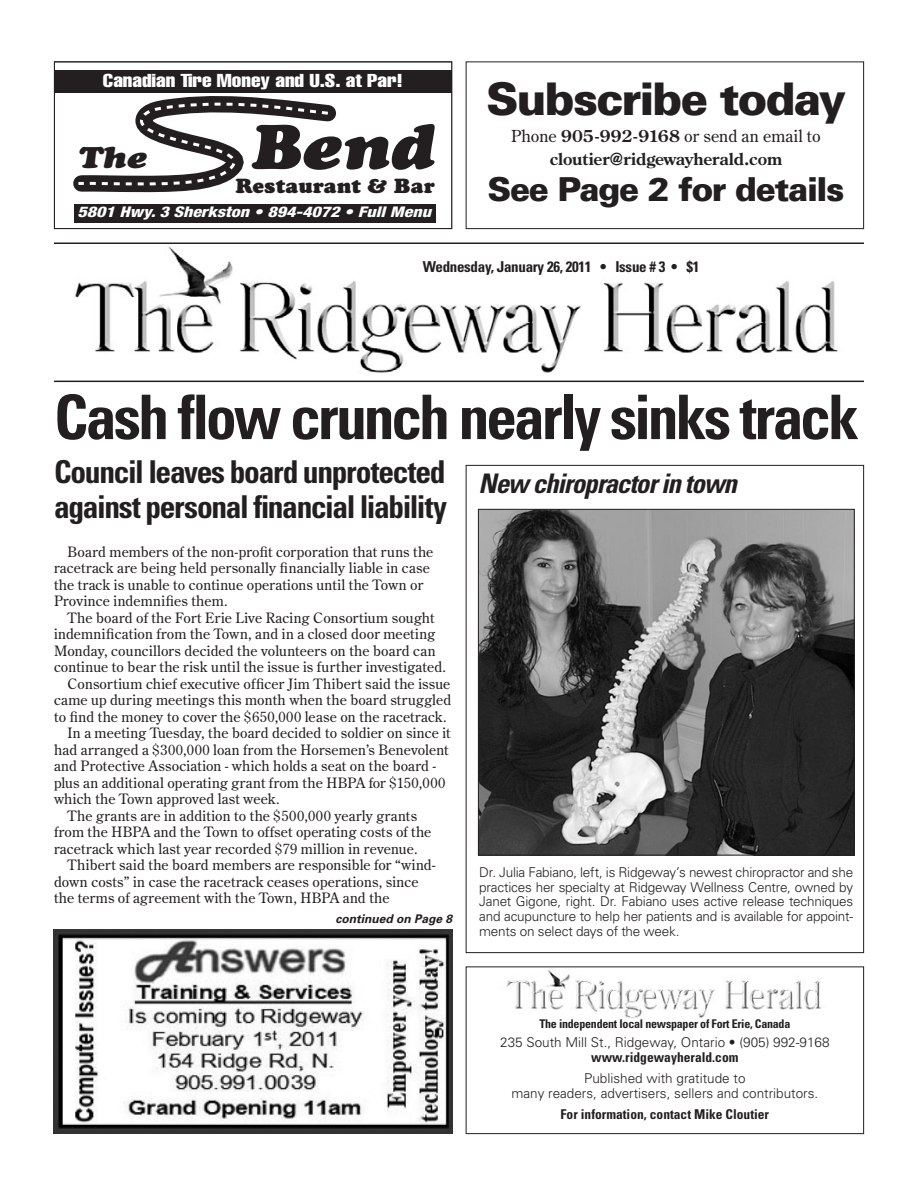
<style>
.page{position:relative;width:918px;height:1188px;background:#fff}
.page>*{position:absolute;margin:0;border:0;box-sizing:border-box;transform-origin:0 0}
.t1{font:italic 66.3px "Cooper Bla D";color:#231f20;scale:1.14 1}
.t2{font:700 condensed 61.5px "Univers";letter-spacing:-.045em;color:#231f20}
.t3{font:900 45px "Univers";letter-spacing:-.045em;color:#231f20}
.t4{font:900 33px "Univers";letter-spacing:-.04em;color:#231f20}
.t5{font:700 condensed 31.5px/34.7px "Univers";letter-spacing:-.04em;color:#231f20}
.t6{font:italic 31.35px "Cooper Bla D";color:#231f20;scale:1.22 1}
.t7{font:italic 700 condensed 27px "Univers";letter-spacing:-.04em;color:#231f20}
.t8{font:condensed 21.45px "Cooper Bla D";color:#231f20;scale:1.22 1}
.t9{font:extra-condensed 18.45px "Helvetica";color:#fff;scale:1.22 1}
.t10{font:700 16.5px/22.5px "Century Old Style";color:#231f20;text-align:center}
.t11{font:700 condensed 15px "Univers";letter-spacing:-.02em;color:#231f20}
.t12{font:italic 800 condensed 14.7px "Helvetica Neue";color:#fff;scale:1.22 1}
.t13{font:14.25px/16.5px "Century Old Style";letter-spacing:.015em;color:#231f20}
.t14{font:300 13.5px/14.9px "Univers";color:#231f20;text-align:center}
.t15{font:700 condensed 13.5px "Univers";color:#231f20}
.t16{font:700 condensed 12px "Univers";letter-spacing:-.02em;color:#231f20}
.t17{font:italic 700 12px "Univers";color:#231f20}
.s1{font-weight:400}
</style>
<div class="page">
<img style="left:54px;top:246px;width:810px;height:135px">
<hr style="left:54px;top:243px;width:810px;height:1px;background:#231f20">
<hr style="left:54px;top:381px;width:810px;height:1px;background:#231f20">
<div style="left:466px;top:62px;width:398px;height:167px;border:1px solid #231f20"></div>
<div style="left:466px;top:966px;width:398px;height:168px;border:1px solid #231f20"></div>
<img style="left:506px;top:969px;width:315px;height:49px">
<div style="left:54px;top:70px;width:398px;height:23px;background:#231f20"></div>
<div style="left:75px;top:204px;width:361px;height:18px;background:#231f20"></div>
<svg style="left:73px;top:96px;width:263px;height:110px"></svg>
<div style="left:54px;top:62px;width:398px;height:167px;border:1px solid #231f20"></div>
<img style="left:480px;top:511px;width:373px;height:342px">
<div style="left:478px;top:509px;width:377px;height:346px;border:1px solid #231f20"></div>
<img style="left:54px;top:929px;width:398px;height:205px">
<p class="t9" style="left:103px;top:74px;width:247px">Canadian Tire Money and U.S. at Par!</p>
<h1 class="t1" style="left:251px;top:107px;width:163px">Bend</h1>
<h3 class="t8" style="left:235px;top:178px;width:165px">Restaurant &amp; Bar</h3>
<p class="t12" style="left:77px;top:207px;width:292px">5801 Hwy. 3 Sherkston • 894-4072 • Full Menu</p>
<h3 class="t6" style="left:78px;top:139px;width:58px">The</h3>
<h3 class="t3" style="left:486px;top:83px;width:362px">Subscribe today</h3>
<p class="t10" style="left:511px;top:127px;width:311px"><span class="s1">Phone</span> 905-992-9168 <span class="s1">or send an email to </span>cloutier@ridgewayherald.com</p>
<h3 class="t4" style="left:488px;top:177px;width:359px">See Page 2 for details</h3>
<p class="t11" style="left:423px;top:262px;width:278px">Wednesday, January 26, 2011 • Issue # 3 • $1</p>
<h2 class="t2" style="left:54px;top:395px;width:807px">Cash flow crunch nearly sinks track</h2>
<h3 class="t5" style="left:54px;top:458px;width:395px">Council leaves board unprotected against personal financial liability</h3>
<h3 class="t7" style="left:479px;top:474px;width:260px">New chiropractor in town</h3>
<p class="t13" style="left:54px;top:544px;width:381px;text-indent:13px">Board members of the non-profit corporation that runs the racetrack are being held personally financially liable in case the track is unable to continue operations until the Town or Province indemnifies them.</p>
<p class="t13" style="left:68px;top:610px;width:369px">The board of the Fort Erie Live Racing Consortium sought</p>
<p class="t13" style="left:54px;top:627px;width:383px">indemnification from the Town, and in a closed door meeting</p>
<p class="t13" style="left:54px;top:643px;width:383px">Monday, councillors decided the volunteers on the board can</p>
<p class="t13" style="left:54px;top:660px;width:394px">continue to bear the risk until the issue is further investigated.</p>
<p class="t13" style="left:68px;top:676px;width:384px">Consortium chief executive officer Jim Thibert said the issue</p>
<p class="t13" style="left:54px;top:693px;width:399px">came up during meetings this month when the board struggled</p>
<p class="t13" style="left:54px;top:709px;width:394px">to find the money to cover the $650,000 lease on the racetrack.</p>
<p class="t13" style="left:68px;top:726px;width:385px">In a meeting Tuesday, the board decided to soldier on since it</p>
<p class="t13" style="left:54px;top:742px;width:396px">had arranged a $300,000 loan from the Horsemen’s Benevolent</p>
<p class="t13" style="left:54px;top:759px;width:384px">and Protective Association - which holds a seat on the board -</p>
<p class="t13" style="left:54px;top:775px;width:393px">plus an additional operating grant from the HBPA for $150,000</p>
<p class="t13" style="left:54px;top:792px;width:227px">which the Town approved last week.</p>
<p class="t13" style="left:68px;top:808px;width:351px">The grants are in addition to the $500,000 yearly grants</p>
<p class="t13" style="left:54px;top:825px;width:379px">from the HBPA and the Town to offset operating costs of the</p>
<p class="t13" style="left:54px;top:841px;width:365px">racetrack which last year recorded $79 million in revenue.</p>
<p class="t13" style="left:68px;top:858px;width:370px">Thibert said the board members are responsible for “wind-</p>
<p class="t13" style="left:54px;top:874px;width:366px">down costs” in case the racetrack ceases operations, since</p>
<p class="t13" style="left:54px;top:891px;width:337px">the terms of agreement with the Town, HBPA and the</p>
<p class="t17" style="left:336px;top:915px;width:118px">continued on Page 8</p>
<p class="t14" style="left:479px;top:866px;width:376px;text-align:justify">Dr. Julia Fabiano, left, is Ridgeway’s newest chiropractor and she practices her specialty at Ridgeway Wellness Centre, owned by Janet Gigone, right. Dr. Fabiano uses active release techniques and acupuncture to help her patients and is available for appoint&shy;ments on select days of the week.</p>
<p class="t16" style="left:539px;top:1019px;width:253px">The independent local newspaper of Fort Erie, Canada</p>
<p class="t14" style="left:500px;top:1036px;width:331px">235 South Mill St., Ridgeway, Ontario • (905) 992-9168</p>
<p class="t15" style="left:591px;top:1052px;width:149px">www.ridgewayherald.com</p>
<p class="t14" style="left:511px;top:1072px;width:308px">Published with gratitude to<br>many readers, advertisers, sellers and contributors.</p>
<p class="t15" style="left:561px;top:1109px;width:210px">For information, contact Mike Cloutier</p>
</div>
